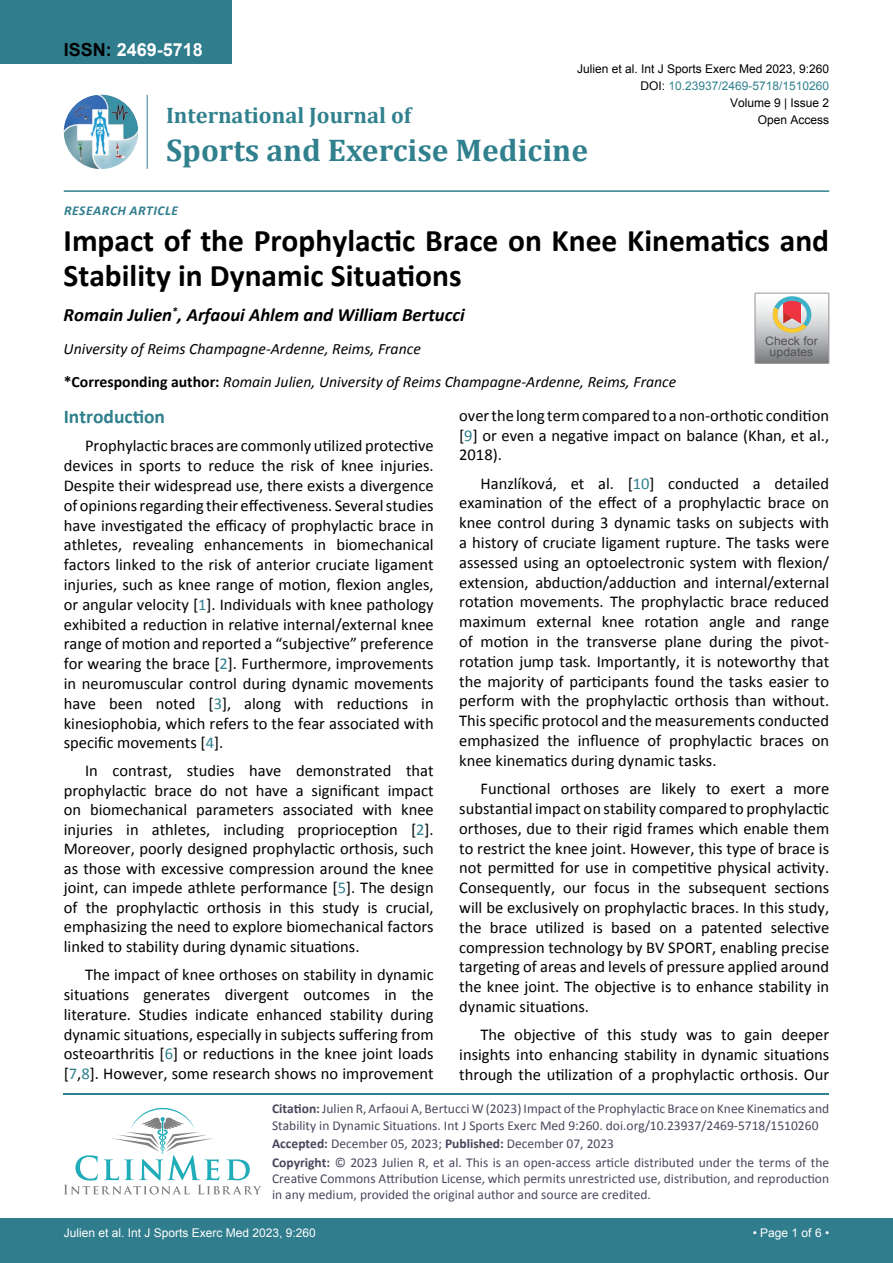
<style>
.page{position:relative;width:893px;height:1263px;background:#fff}
.page>*{position:absolute;margin:0;border:0;box-sizing:border-box;transform-origin:0 0}
.t1{font:700 31.5px/34.5px "Calibri";color:#000}
.t2{font:700 31.5px "Cambria";color:#30808d}
.t3{font:700 22.5px "Cambria";color:#30808d}
.t4{font:700 19.5px "Calibri";color:#30808d}
.t5{font:italic 700 18.75px "Calibri";color:#000}
.t6{font:700 18px "Arial";color:#fff}
.t7{font:16.5px/19.8px "Calibri";color:#000;text-align:justify}
.t8{font:italic 15.75px "Calibri";color:#000}
.t9{font:13.5px/16.2px "Calibri";color:#47475c}
.t10{font:italic 700 13.5px "Calibri";letter-spacing:.04em;color:#307d8d}
.t11{font:12px "Arial";color:#000}
.t12{font:12px "Arial";color:#fff}
.t13{font:12px "Arial";color:#30808d}
.t14{font:11.7px/10.1px "Arial";color:#535353;text-align:center;scale:1.06 1}
.s1{color:#000}
.s2{font-weight:700;font-style:normal}
.s3{color:#30808d}
.s4{font-weight:700}
</style>
<div class="page">
<div style="left:0;top:1218px;width:893px;height:45px;background:#307d8d"></div>
<div style="left:0;top:0;width:231px;height:64px;background:#307d8d"></div>
<img style="left:64px;top:95px;width:74px;height:74px;border-radius:37px">
<hr style="left:147px;top:95px;width:1px;height:74px;background:#307d8d">
<hr style="left:64px;top:190px;width:765px;height:2px;background:#307d8d">
<hr style="left:64px;top:1093px;width:765px;height:2px;background:#30808d">
<svg style="left:64px;top:1108px;width:197px;height:86px"></svg>
<svg style="left:755px;top:293px;width:74px;height:70px;background:#bdb6b3"></svg>
<p class="t6" style="left:64px;top:38px;width:141px"><span class="s1">ISSN:</span> 2469-5718</p>
<p class="t11" style="left:577px;top:60px;width:254px">Julien et al. Int J Sports Exerc Med 2023, 9:260</p>
<p class="t11" style="left:730px;top:95px;width:101px">Volume 9 | Issue 2</p>
<p class="t13" style="left:640px;top:78px;width:190px"><span class="s1">DOI:</span> 10.23937/2469-5718/1510260</p>
<h2 class="t3" style="left:166px;top:100px;width:247px">International Journal of</h2>
<h1 class="t2" style="left:166px;top:128px;width:423px">Sports and Exercise Medicine</h1>
<p class="t11" style="left:758px;top:112px;width:73px">Open Access</p>
<p class="t10" style="left:64px;top:202px;width:115px">Research Ar ticle</p>
<h1 class="t1" style="left:64px;top:223px;width:767px">Impact of the Prophylactic Brace on Knee Kinematics and<br>Stability in Dynamic Situations</h1>
<p class="t5" style="left:64px;top:303px;width:403px">Romain Julien<sup>*</sup>, Arfaoui Ahlem and William Bertucci</p>
<p class="t8" style="left:64px;top:338px;width:359px">University of Reims Champagne-Ardenne, Reims, France</p>
<p class="t14" style="left:765px;top:336px;width:51px">Check for updates</p>
<p class="t8" style="left:64px;top:371px;width:614px"><span class="s2">*Corresponding author:</span> Romain Julien, University of Reims Champagne-Ardenne, Reims, France</p>
<p class="t7" style="left:459px;top:405px;width:371px">over the long term compared to a non-orthotic condition [<span class="s3">9</span>] or even a negative impact on balance (Khan, et al., 2018).</p>
<p class="t7" style="left:459px;top:473px;width:371px;text-indent:21px">Hanzlíková, et al. [<span class="s3">10</span>] conducted a detailed examination of the effect of a prophylactic brace on knee control during 3 dynamic tasks on subjects with a history of cruciate ligament rupture. The tasks were assessed using an optoelectronic system with flexion/ extension, abduction/adduction and internal/external rotation movements. The prophylactic brace reduced maximum external knee rotation angle and range of motion in the transverse plane during the pivot&shy;rotation jump task. Importantly, it is noteworthy that the majority of participants found the tasks easier to perform with the prophylactic orthosis than without.<br>This specific protocol and the measurements conducted emphasized the influence of prophylactic braces on knee kinematics during dynamic tasks.</p>
<p class="t7" style="left:459px;top:779px;width:371px;text-indent:21px">Functional orthoses are likely to exert a more substantial impact on stability compared to prophylactic orthoses, due to their rigid frames which enable them to restrict the knee joint. However, this type of brace is not permitted for use in competitive physical activity.<br>Consequently, our focus in the subsequent sections will be exclusively on prophylactic braces. In this study, the brace utilized is based on a patented selective compression technology by BV SPORT, enabling precise targeting of areas and levels of pressure applied around the knee joint. The objective is to enhance stability in dynamic situations.</p>
<p class="t7" style="left:459px;top:1025px;width:371px;text-indent:21px">The objective of this study was to gain deeper insights into enhancing stability in dynamic situations through the utilization of a prophylactic orthosis. Our</p>
<p class="t4" style="left:64px;top:404px;width:103px">Introduction</p>
<p class="t7" style="left:64px;top:436px;width:371px;text-indent:21px">Prophylactic braces are commonly utilized protective devices in sports to reduce the risk of knee injuries.<br>Despite their widespread use, there exists a divergence of opinions regarding their effectiveness. Several studies have investigated the efficacy of prophylactic brace in athletes, revealing enhancements in biomechanical factors linked to the risk of anterior cruciate ligament injuries, such as knee range of motion, flexion angles, or angular velocity [<span class="s3">1</span>]. Individuals with knee pathology exhibited a reduction in relative internal/external knee range of motion and reported a “subjective” preference for wearing the brace [<span class="s3">2</span>]. Furthermore, improvements in neuromuscular control during dynamic movements have been noted [<span class="s3">3</span>], along with reductions in kinesiophobia, which refers to the fear associated with specific movements [<span class="s3">4</span>].</p>
<p class="t7" style="left:64px;top:761px;width:371px;text-indent:21px">In contrast, studies have demonstrated that prophylactic brace do not have a significant impact on biomechanical parameters associated with knee injuries in athletes, including proprioception [<span class="s3">2</span>].<br>Moreover, poorly designed prophylactic orthosis, such as those with excessive compression around the knee joint, can impede athlete performance [<span class="s3">5</span>]. The design of the prophylactic orthosis in this study is crucial, emphasizing the need to explore biomechanical factors linked to stability during dynamic situations.</p>
<p class="t7" style="left:64px;top:965px;width:371px;text-indent:21px">The impact of knee orthoses on stability in dynamic situations generates divergent outcomes in the literature. Studies indicate enhanced stability during dynamic situations, especially in subjects suffering from osteoarthritis [<span class="s3">6</span>] or reductions in the knee joint loads [<span class="s3">7</span>,<span class="s3">8</span>]. However, some research shows no improvement</p>
<p class="t9" style="left:272px;top:1101px;width:559px"><span class="s4">Citation:</span> Julien R, Arfaoui A, Bertucci W (2023) Impact of the Prophylactic Brace on Knee Kinematics and<br>Stability in Dynamic Situations. Int J Sports Exerc Med 9:260. doi.org/10.23937/2469-5718/1510260</p>
<p class="t9" style="left:272px;top:1134px;width:559px;line-height:18.6px"><span class="s4">Accepted:</span> December 05, 2023; <span class="s4">Published:</span> December 07, 2023<br><span class="s4">Copyright:</span> © 2023 Julien R, et al. This is an open-access article distributed under the terms of the</p>
<p class="t9" style="left:272px;top:1170px;width:559px">Creative Commons Attribution License, which permits unrestricted use, distribution, and reproduction in any medium, provided the original author and source are credited.</p>
<p class="t12" style="left:64px;top:1225px;width:254px">Julien et al. Int J Sports Exerc Med 2023, 9:260</p>
<p class="t12" style="left:753px;top:1225px;width:78px">• Page 1 of 6 •</p>
</div>
